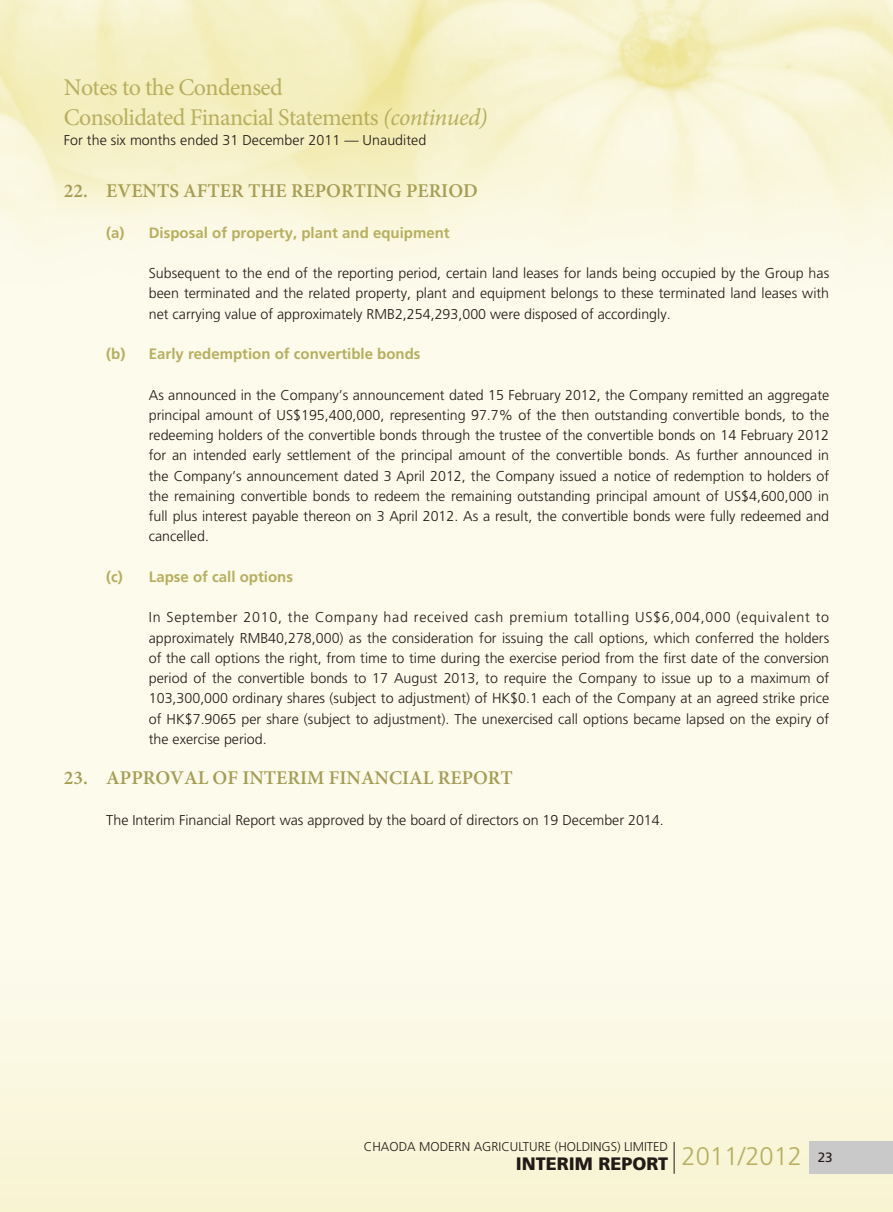
<style>
.page{position:relative;width:893px;height:1212px;background:#fff}
.page>*{position:absolute;margin:0;border:0;box-sizing:border-box;transform-origin:0 0}
.t1{font:300 25.5px "Frutiger LT Std";color:#b7af5e}
.t2{font:24px/30px "Minion Pro";letter-spacing:-.025em;color:#b7af5e}
.t3{font:600 19.5px "Minion Pro";color:#a59d54}
.t4{font:900 18px "Frutiger LT Std";color:#231916}
.t5{font:700 15px "Frutiger LT Std";color:#b7af5e}
.t6{font:300 14.25px/20.2px "Frutiger LT Std";color:#231916;text-align:justify}
.t7{font:300 12.75px "Frutiger LT Std";color:#231916}
.s1{font-style:italic}
.s2{font-weight:400;font-size:13.5px;color:#231916}
</style>
<div class="page">
<div style="left:809px;top:1141px;width:84px;height:33px;background:#c9c9ca"></div>
<hr style="left:674px;top:1142px;width:1px;height:32px;background:#231916">
<h2 class="t2" style="left:64px;top:74px;width:425px">Notes to the Condensed<br>Consolidated Financial Statements <span class="s1">(continued)</span></h2>
<p class="t6" style="left:64px;top:131px;width:364px">For the six months ended 31 December 2011 — Unaudited</p>
<h3 class="t3" style="left:64px;top:183px;width:415px">22. EVENTS AFTER THE REPORTING PERIOD</h3>
<p class="t5" style="left:106px;top:225px;width:345px">(a) Disposal of property, plant and equipment</p>
<p class="t6" style="left:149px;top:264px;width:682px">Subsequent to the end of the reporting period, certain land leases for lands being occupied by the Group has been terminated and the related property, plant and equipment belongs to these terminated land leases with net carrying value of approximately RMB2,254,293,000 were disposed of accordingly.</p>
<p class="t5" style="left:106px;top:347px;width:316px">(b) Early redemption of convertible bonds</p>
<p class="t6" style="left:149px;top:385px;width:682px">As announced in the Company’s announcement dated 15 February 2012, the Company remitted an aggregate principal amount of US$195,400,000, representing 97.7% of the then outstanding convertible bonds, to the redeeming holders of the convertible bonds through the trustee of the convertible bonds on 14 February 2012 for an intended early settlement of the principal amount of the convertible bonds. As further announced in the Company’s announcement dated 3 April 2012, the Company issued a notice of redemption to holders of the remaining convertible bonds to redeem the remaining outstanding principal amount of US$4,600,000 in full plus interest payable thereon on 3 April 2012. As a result, the convertible bonds were fully redeemed and cancelled.</p>
<p class="t5" style="left:106px;top:569px;width:188px">(c) Lapse of call options</p>
<p class="t6" style="left:149px;top:608px;width:682px">In September 2010, the Company had received cash premium totalling US$6,004,000 (equivalent to approximately RMB40,278,000) as the consideration for issuing the call options, which conferred the holders of the call options the right, from time to time during the exercise period from the first date of the conversion period of the convertible bonds to 17 August 2013, to require the Company to issue up to a maximum of 103,300,000 ordinary shares (subject to adjustment) of HK$0.1 each of the Company at an agreed strike price of HK$7.9065 per share (subject to adjustment). The unexercised call options became lapsed on the expiry of the exercise period.</p>
<h3 class="t3" style="left:64px;top:770px;width:451px">23. APPROVAL OF INTERIM FINANCIAL REPORT</h3>
<p class="t6" style="left:106px;top:810px;width:559px">The Interim Financial Report was approved by the board of directors on 19 December 2014.</p>
<p class="t7" style="left:364px;top:1140px;width:306px">CHAODA MODERN AGRICULTURE (HOLDINGS) LIMITED</p>
<p class="t4" style="left:516px;top:1155px;width:154px">INTERIM REPORT</p>
<h1 class="t1" style="left:682px;top:1144px;width:153px">2011/2012 <span class="s2">23</span></h1>
</div>
